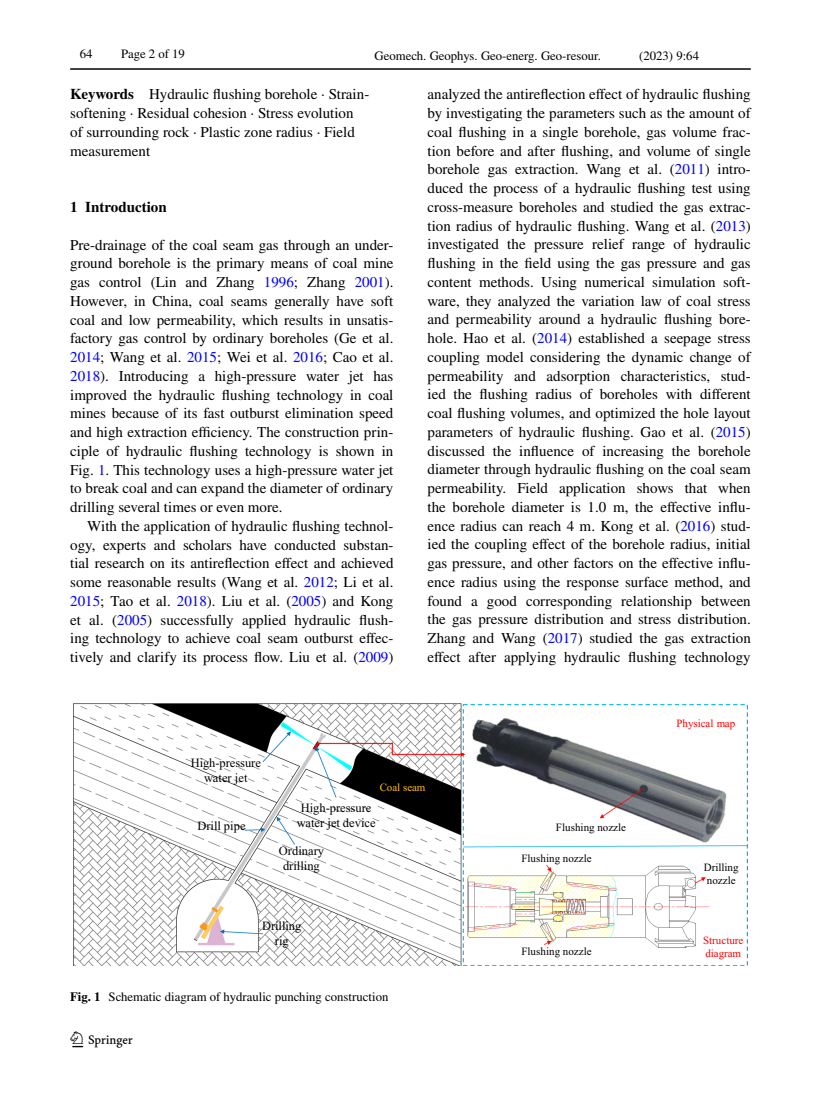
<style>
.page{position:relative;width:821px;height:1106px;background:#fff}
.page>*{position:absolute;margin:0;border:0;box-sizing:border-box;transform-origin:0 0}
.t1{font:22.5px "Springnew Regular 2";color:#000}
.t2{font:15px/18.8px "STIX";color:#000;text-align:justify}
.t3{font:700 15px "STIX";color:#000}
.t4{font:12.75px "STIX";color:#000}
.t5{font:12.6px/15px "Times New Roman";color:#000;text-align:center}
.t6{font:11.1px/13.4px "Times New Roman";letter-spacing:.005em;color:#000}
.t7{font:11.1px/13.4px "Times New Roman";letter-spacing:-.005em;color:#f00}
.t8{font:11.1px "Times New Roman";letter-spacing:-.005em;color:#ffc000}
.s1{font-weight:700}
.s2{color:#00f}
</style>
<div class="page">
<hr style="left:70px;top:68px;width:680px;height:2px;background:#000">
<img style="left:74px;top:703px;width:673px;height:263px">
<p class="t4" style="left:80px;top:45px;width:14px">64</p>
<p class="t4" style="left:121px;top:45px;width:65px">Page 2 of 19</p>
<p class="t2" style="left:70px;top:86px;width:301px;text-align:left"><span class="s1">Keywords</span> Hydraulic flushing borehole · Strain&shy;softening · Residual cohesion · Stress evolution of surrounding rock · Plastic zone radius · Field measurement</p>
<p class="t4" style="left:374px;top:47px;width:228px">Geomech. Geophys. Geo-energ. Geo-resour.</p>
<p class="t4" style="left:639px;top:47px;width:61px">(2023) 9:64</p>
<p class="t2" style="left:427px;top:86px;width:325px">analyzed the antireflection effect of hydraulic flushing by investigating the parameters such as the amount of coal flushing in a single borehole, gas volume frac&shy;tion before and after flushing, and volume of single borehole gas extraction. Wang et al. (<span class="s2">2011</span>) intro&shy;duced the process of a hydraulic flushing test using cross-measure boreholes and studied the gas extrac&shy;tion radius of hydraulic flushing. Wang et al. (<span class="s2">2013</span>) investigated the pressure relief range of hydraulic flushing in the field using the gas pressure and gas content methods. Using numerical simulation soft&shy;ware, they analyzed the variation law of coal stress and permeability around a hydraulic flushing bore&shy;hole. Hao et al. (<span class="s2">2014</span>) established a seepage stress coupling model considering the dynamic change of permeability and adsorption characteristics, stud&shy;ied the flushing radius of boreholes with different coal flushing volumes, and optimized the hole layout parameters of hydraulic flushing. Gao et al. (<span class="s2">2015</span>) discussed the influence of increasing the borehole diameter through hydraulic flushing on the coal seam permeability. Field application shows that when the borehole diameter is 1.0 m, the effective influ&shy;ence radius can reach 4 m. Kong et al. (<span class="s2">2016</span>) stud&shy;ied the coupling effect of the borehole radius, initial gas pressure, and other factors on the effective influ&shy;ence radius using the response surface method, and found a good corresponding relationship between the gas pressure distribution and stress distribution.<br>Zhang and Wang (<span class="s2">2017</span>) studied the gas extraction effect after applying hydraulic flushing technology</p>
<p class="t3" style="left:70px;top:198px;width:98px">1 Introduction</p>
<p class="t2" style="left:70px;top:236px;width:325px">Pre-drainage of the coal seam gas through an under&shy;ground borehole is the primary means of coal mine gas control (Lin and Zhang <span class="s2">1996</span>; Zhang <span class="s2">2001</span>).<br>However, in China, coal seams generally have soft coal and low permeability, which results in unsatis&shy;factory gas control by ordinary boreholes (Ge et al.<br><span class="s2">2014</span>; Wang et al. <span class="s2">2015</span>; Wei et al. <span class="s2">2016</span>; Cao et al.<br><span class="s2">2018</span>). Introducing a high-pressure water jet has improved the hydraulic flushing technology in coal mines because of its fast outburst elimination speed and high extraction efficiency. The construction prin&shy;ciple of hydraulic flushing technology is shown in Fig. <span class="s2">1</span>. This technology uses a high-pressure water jet to break coal and can expand the diameter of ordinary drilling several times or even more.</p>
<p class="t2" style="left:70px;top:517px;width:325px;text-indent:17px">With the application of hydraulic flushing technol&shy;ogy, experts and scholars have conducted substan&shy;tial research on its antireflection effect and achieved some reasonable results (Wang et al. <span class="s2">2012</span>; Li et al.<br><span class="s2">2015</span>; Tao et al. <span class="s2">2018</span>). Liu et al. (<span class="s2">2005</span>) and Kong et al. (<span class="s2">2005</span>) successfully applied hydraulic flush&shy;ing technology to achieve coal seam outburst effec&shy;tively and clarify its process flow. Liu et al. (<span class="s2">2009</span>)</p>
<p class="t5" style="left:191px;top:754px;width:72px">High-pressure water jet</p>
<p class="t5" style="left:197px;top:817px;width:50px">Drill pipe</p>
<p class="t8" style="left:379px;top:779px;width:47px">Coal seam</p>
<p class="t5" style="left:297px;top:800px;width:80px">High-pressure water jet device</p>
<p class="t5" style="left:279px;top:842px;width:47px">Ordinary drilling</p>
<p class="t5" style="left:262px;top:918px;width:41px">Drilling rig</p>
<p class="t4" style="left:70px;top:988px;width:320px"><span class="s1">Fig. 1</span> Schematic diagram of hydraulic punching construction</p>
<h1 class="t1" style="left:72px;top:1031px;width:62px">1 3</h1>
<p class="t6" style="left:556px;top:820px;width:72px">Flushing nozzle</p>
<p class="t6" style="left:521px;top:851px;width:72px">Flushing nozzle</p>
<p class="t6" style="left:521px;top:944px;width:72px">Flushing nozzle</p>
<p class="t7" style="left:676px;top:716px;width:60px">Physical map</p>
<p class="t6" style="left:704px;top:860px;width:36px">Drilling nozzle</p>
<p class="t7" style="left:703px;top:933px;width:42px">Structure diagram</p>
</div>
